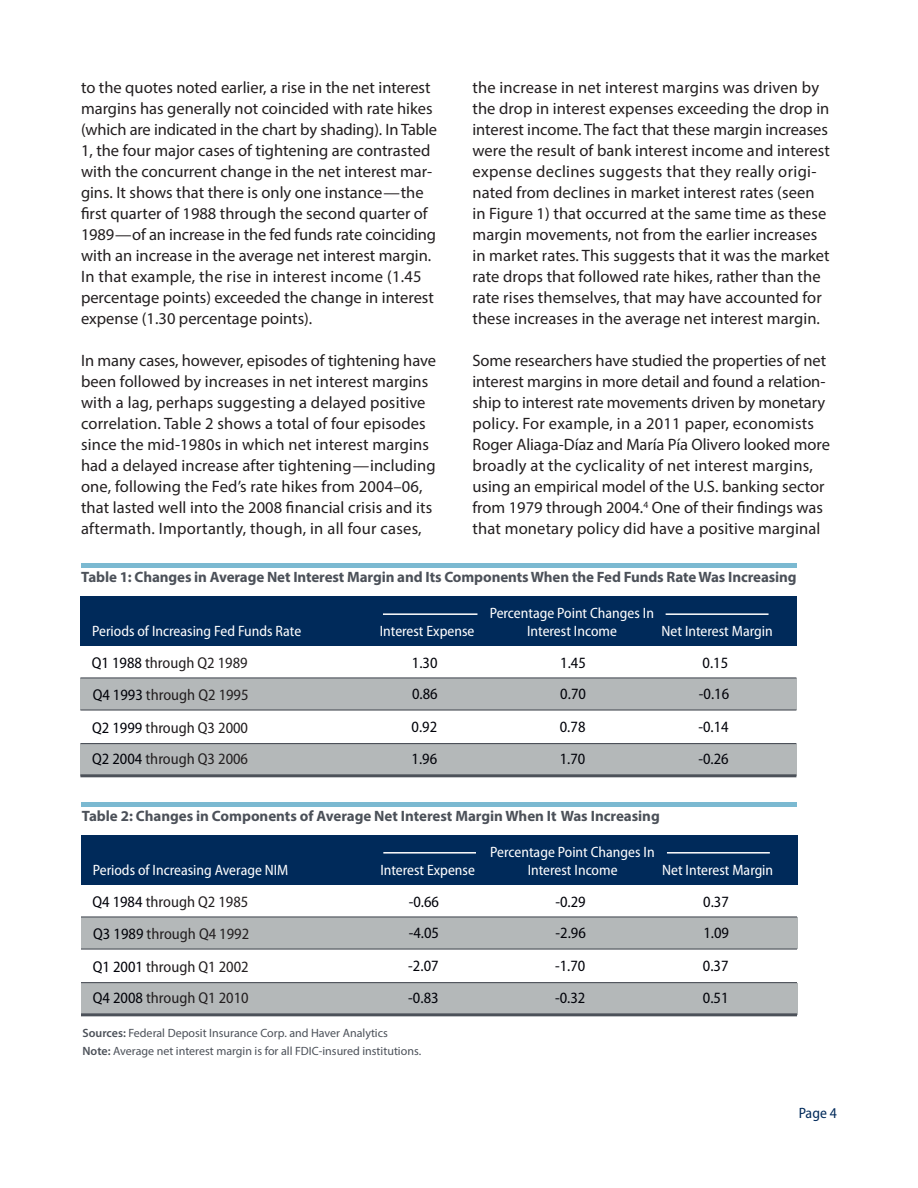
<style>
.page{position:relative;width:918px;height:1188px;background:#fff}
.page>*{position:absolute;margin:0;border:0;box-sizing:border-box;transform-origin:0 0}
.t1{font:16.5px/21px "Myriad Pro";color:#231f20}
.t2{font:semi-condensed 15.75px/33.2px "Myriad Pro";color:#231f20}
.t3{font:semi-condensed 15.75px "Myriad Pro";color:#010209}
.t4{font:semi-condensed 15px "Myriad Pro";color:#fff}
.t5{font:700 15px "Myriad Pro";letter-spacing:-.01em;color:#4c5159}
.t6{font:semi-condensed 15px "Myriad Pro";color:#002a5a}
.t7{font:12px/18px "Myriad Pro";color:#4c5159}
.s1{color:#010209}
.s2{font-weight:600}
</style>
<div class="page">
<div style="left:82px;top:802px;width:715px;height:5px;background:#7bb9d1"></div>
<div style="left:81px;top:835px;width:716px;height:50px;background:#002a5a"></div>
<div style="left:81px;top:983px;width:716px;height:31px;background:#b4b8b9"></div>
<div style="left:81px;top:917px;width:716px;height:32px;background:#b4b8b9"></div>
<hr style="left:81px;top:1013px;width:716px;height:3px;background:#4c5159">
<hr style="left:81px;top:982px;width:716px;height:1px;background:#4c5159">
<hr style="left:81px;top:948px;width:716px;height:2px;background:#4c5159">
<hr style="left:81px;top:916px;width:716px;height:2px;background:#4c5159">
<div style="left:81px;top:563px;width:715px;height:5px;background:#7bb9d1"></div>
<div style="left:80px;top:596px;width:716px;height:50px;background:#002a5a"></div>
<div style="left:80px;top:744px;width:716px;height:31px;background:#b4b8b9"></div>
<div style="left:80px;top:678px;width:716px;height:32px;background:#b4b8b9"></div>
<hr style="left:80px;top:774px;width:716px;height:3px;background:#4c5159">
<hr style="left:80px;top:743px;width:716px;height:1px;background:#4c5159">
<hr style="left:80px;top:709px;width:716px;height:2px;background:#4c5159">
<hr style="left:80px;top:677px;width:716px;height:2px;background:#4c5159">
<hr style="left:666px;top:613px;width:103px;height:2px;background:#fff">
<hr style="left:383px;top:613px;width:94px;height:2px;background:#fff">
<hr style="left:383px;top:852px;width:93px;height:2px;background:#fff">
<hr style="left:667px;top:852px;width:103px;height:2px;background:#fff">
<p class="t1" style="left:81px;top:77px;width:358px">to the quotes noted earlier, a rise in the net interest margins has generally not coincided with rate hikes (which are indicated in the chart by shading). In Table 1, the four major cases of tightening are contrasted with the concurrent change in the net interest mar&shy;gins. It shows that there is only one instance—the first quarter of 1988 through the second quarter of 1989—of an increase in the fed funds rate coinciding with an increase in the average net interest margin.<br>In that example, the rise in interest income (1.45 percentage points) exceeded the change in interest expense (1.30 percentage points).</p>
<p class="t1" style="left:81px;top:350px;width:357px">In many cases, however, episodes of tightening have been followed by increases in net interest margins with a lag, perhaps suggesting a delayed positive correlation. Table 2 shows a total of four episodes since the mid-1980s in which net interest margins had a delayed increase after tightening—including one, following the Fed’s rate hikes from 2004–06, that lasted well into the 2008 financial crisis and its aftermath. Importantly, though, in all four cases,</p>
<p class="t1" style="left:472px;top:77px;width:359px">the increase in net interest margins was driven by the drop in interest expenses exceeding the drop in interest income. The fact that these margin increases were the result of bank interest income and interest expense declines suggests that they really origi&shy;nated from declines in market interest rates (seen in Figure 1) that occurred at the same time as these margin movements, not from the earlier increases in market rates. This suggests that it was the market rate drops that followed rate hikes, rather than the rate rises themselves, that may have accounted for these increases in the average net interest margin.</p>
<p class="t1" style="left:472px;top:350px;width:359px">Some researchers have studied the properties of net interest margins in more detail and found a relation&shy;ship to interest rate movements driven by monetary policy. For example, in a 2011 paper, economists Roger Aliaga-Díaz and María Pía Olivero looked more broadly at the cyclicality of net interest margins, using an empirical model of the U.S. banking sector from 1979 through 2004.<sup>4</sup> One of their findings was that monetary policy did have a positive marginal</p>
<p class="t5" style="left:81px;top:567px;width:717px">Table 1: Changes in Average Net Interest Margin and Its Components When the Fed Funds Rate Was Increasing</p>
<p class="t4" style="left:490px;top:605px;width:166px">Percentage Point Changes In</p>
<p class="t4" style="left:92px;top:623px;width:211px">Periods of Increasing Fed Funds Rate</p>
<p class="t4" style="left:380px;top:623px;width:96px">Interest Expense</p>
<p class="t4" style="left:527px;top:623px;width:91px">Interest Income</p>
<p class="t4" style="left:662px;top:623px;width:113px">Net Interest Margin</p>
<p class="t2" style="left:92px;top:646px;width:157px"><span class="s1">Q1 1988</span> through Q2 1989</p>
<p class="t3" style="left:412px;top:654px;width:27px">1.30</p>
<p class="t3" style="left:560px;top:654px;width:27px">1.45</p>
<p class="t3" style="left:703px;top:654px;width:27px">0.15</p>
<p class="t2" style="left:92px;top:678px;width:158px"><span class="s1">Q4 1993</span> through Q2 1995<br><span class="s1">Q2 1999</span> through Q3 2000</p>
<p class="t3" style="left:412px;top:685px;width:27px">0.86</p>
<p class="t3" style="left:560px;top:685px;width:27px">0.70</p>
<p class="t3" style="left:699px;top:685px;width:32px">-0.16</p>
<p class="t3" style="left:412px;top:718px;width:27px">0.92</p>
<p class="t3" style="left:560px;top:718px;width:27px">0.78</p>
<p class="t3" style="left:698px;top:718px;width:32px">-0.14</p>
<p class="t2" style="left:92px;top:743px;width:157px"><span class="s1">Q2 2004</span> through Q3 2006</p>
<p class="t3" style="left:412px;top:750px;width:27px">1.96</p>
<p class="t3" style="left:560px;top:750px;width:27px">1.70</p>
<p class="t3" style="left:698px;top:750px;width:32px">-0.26</p>
<p class="t5" style="left:82px;top:806px;width:579px">Table 2: Changes in Components of Average Net Interest Margin When It Was Increasing</p>
<p class="t4" style="left:490px;top:844px;width:166px">Percentage Point Changes In</p>
<p class="t4" style="left:93px;top:862px;width:197px">Periods of Increasing Average NIM</p>
<p class="t4" style="left:380px;top:862px;width:96px">Interest Expense</p>
<p class="t4" style="left:528px;top:862px;width:91px">Interest Income</p>
<p class="t4" style="left:662px;top:862px;width:113px">Net Interest Margin</p>
<p class="t2" style="left:92px;top:885px;width:157px"><span class="s1">Q4 1984</span> through Q2 1985</p>
<p class="t3" style="left:409px;top:893px;width:32px">-0.66</p>
<p class="t3" style="left:555px;top:893px;width:32px">-0.29</p>
<p class="t3" style="left:703px;top:893px;width:27px">0.37</p>
<p class="t2" style="left:93px;top:917px;width:158px"><span class="s1">Q3 1989</span> through Q4 1992<br><span class="s1">Q1 2001</span> through Q1 2002</p>
<p class="t3" style="left:409px;top:924px;width:32px">-4.05</p>
<p class="t3" style="left:556px;top:924px;width:32px">-2.96</p>
<p class="t3" style="left:703px;top:924px;width:27px">1.09</p>
<p class="t3" style="left:408px;top:957px;width:32px">-2.07</p>
<p class="t3" style="left:555px;top:957px;width:32px">-1.70</p>
<p class="t3" style="left:703px;top:957px;width:27px">0.37</p>
<p class="t2" style="left:93px;top:982px;width:157px"><span class="s1">Q4 2008</span> through Q1 2010</p>
<p class="t3" style="left:408px;top:989px;width:32px">-0.83</p>
<p class="t3" style="left:555px;top:989px;width:32px">-0.32</p>
<p class="t3" style="left:703px;top:989px;width:27px">0.51</p>
<p class="t7" style="left:82px;top:1024px;width:340px"><span class="s2">Sources:</span> Federal Deposit Insurance Corp. and Haver Analytics<br><span class="s2">Note:</span> Average net interest margin is for all FDIC-insured institutions.</p>
<p class="t6" style="left:799px;top:1105px;width:40px">Page 4</p>
</div>
